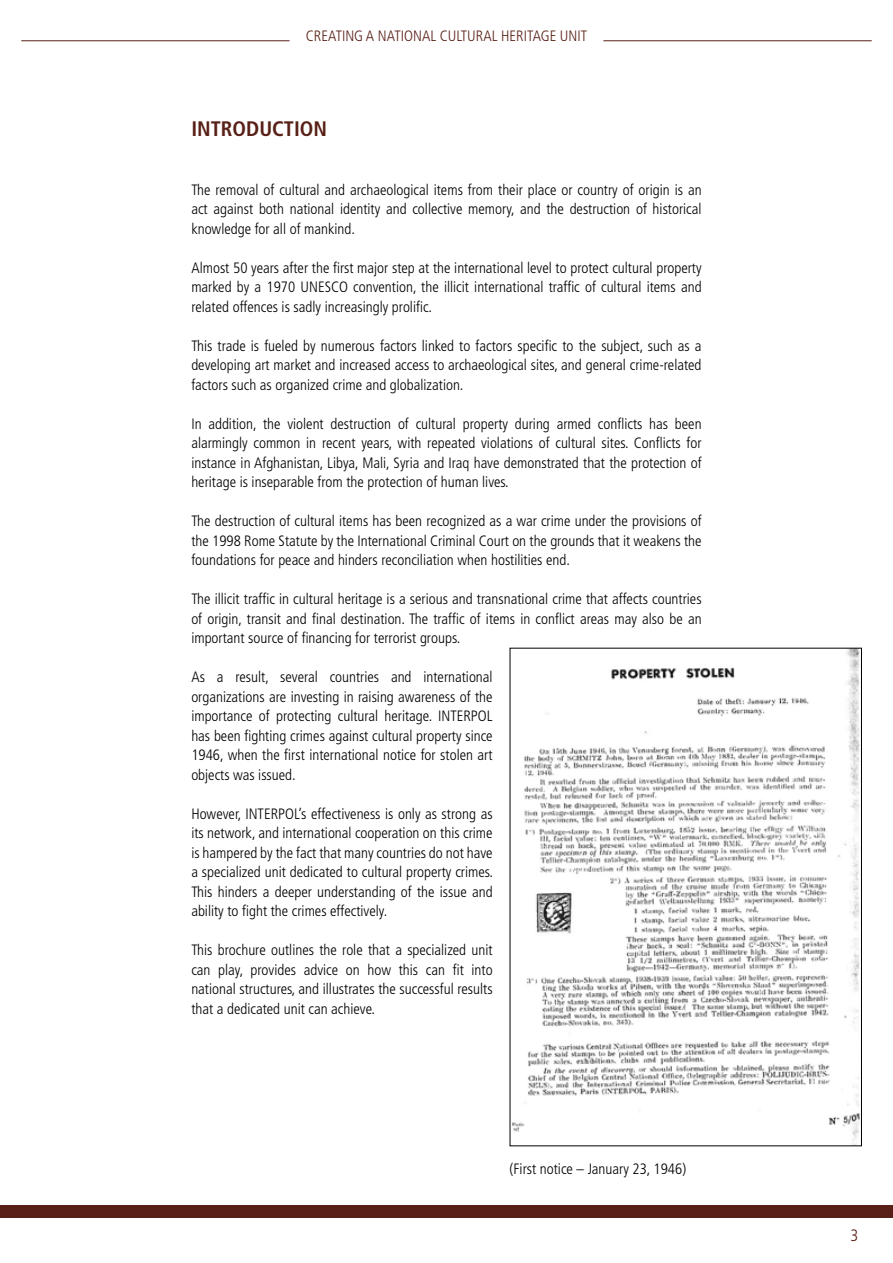
<style>
.page{position:relative;width:893px;height:1263px;background:#fff}
.page>*{position:absolute;margin:0;border:0;box-sizing:border-box;transform-origin:0 0}
.TITRE{font:700 condensed 21px "Frutiger LT Std";color:#582016}
.t1{font:300 condensed 16.5px "Frutiger LT Std";color:#582016}
.texte{font:300 condensed 15px/19.5px "Frutiger LT Std";color:#000;text-align:justify}
.t2{font:300 condensed 15px "Frutiger LT Std";color:#582016}
</style>
<div class="page">
<img style="left:512px;top:650px;width:348px;height:494px">
<hr style="left:21px;top:40px;width:269px;height:1px;background:#582016">
<hr style="left:603px;top:40px;width:269px;height:1px;background:#582016">
<div style="left:0;top:1205px;width:893px;height:13px;background:#582016"></div>
<p class="t2" style="left:306px;top:27px;width:283px">CREATING A NATIONAL CULTURAL HERITAGE UNIT</p>
<p class="TITRE" style="left:191px;top:116px;width:137px">INTRODUCTION</p>
<p class="texte" style="left:191px;top:180px;width:512px">The removal of cultural and archaeological items from their place or country of origin is an act against both national identity and collective memory, and the destruction of historical knowledge for all of mankind.</p>
<p class="texte" style="left:191px;top:258px;width:512px">Almost 50 years after the first major step at the international level to protect cultural property marked by a 1970 UNESCO convention, the illicit international traffic of cultural items and related offences is sadly increasingly prolific.</p>
<p class="texte" style="left:191px;top:336px;width:512px">This trade is fueled by numerous factors linked to factors specific to the subject, such as a developing art market and increased access to archaeological sites, and general crime-related factors such as organized crime and globalization.</p>
<p class="texte" style="left:191px;top:414px;width:512px">In addition, the violent destruction of cultural property during armed conflicts has been alarmingly common in recent years, with repeated violations of cultural sites. Conflicts for instance in Afghanistan, Libya, Mali, Syria and Iraq have demonstrated that the protection of heritage is inseparable from the protection of human lives.</p>
<p class="texte" style="left:191px;top:512px;width:512px">The destruction of cultural items has been recognized as a war crime under the provisions of the 1998 Rome Statute by the International Criminal Court on the grounds that it weakens the foundations for peace and hinders reconciliation when hostilities end.</p>
<p class="texte" style="left:191px;top:590px;width:512px">The illicit traffic in cultural heritage is a serious and transnational crime that affects countries of origin, transit and final destination. The traffic of items in conflict areas may also be an important source of financing for terrorist groups.</p>
<p class="texte" style="left:191px;top:668px;width:303px">As a result, several countries and international organizations are investing in raising awareness of the importance of protecting cultural heritage. INTERPOL has been fighting crimes against cultural property since 1946, when the first international notice for stolen art objects was issued.</p>
<p class="texte" style="left:191px;top:804px;width:303px">However, INTERPOL’s effectiveness is only as strong as its network, and international cooperation on this crime is hampered by the fact that many countries do not have a specialized unit dedicated to cultural property crimes.<br>This hinders a deeper understanding of the issue and ability to fight the crimes effectively.</p>
<p class="texte" style="left:191px;top:941px;width:303px">This brochure outlines the role that a specialized unit can play, provides advice on how this can fit into national structures, and illustrates the successful results that a dedicated unit can achieve.</p>
<p class="texte" style="left:510px;top:1160px;width:178px">(First notice – January 23, 1946)</p>
<p class="t1" style="left:850px;top:1226px;width:9px">3</p>
</div>
